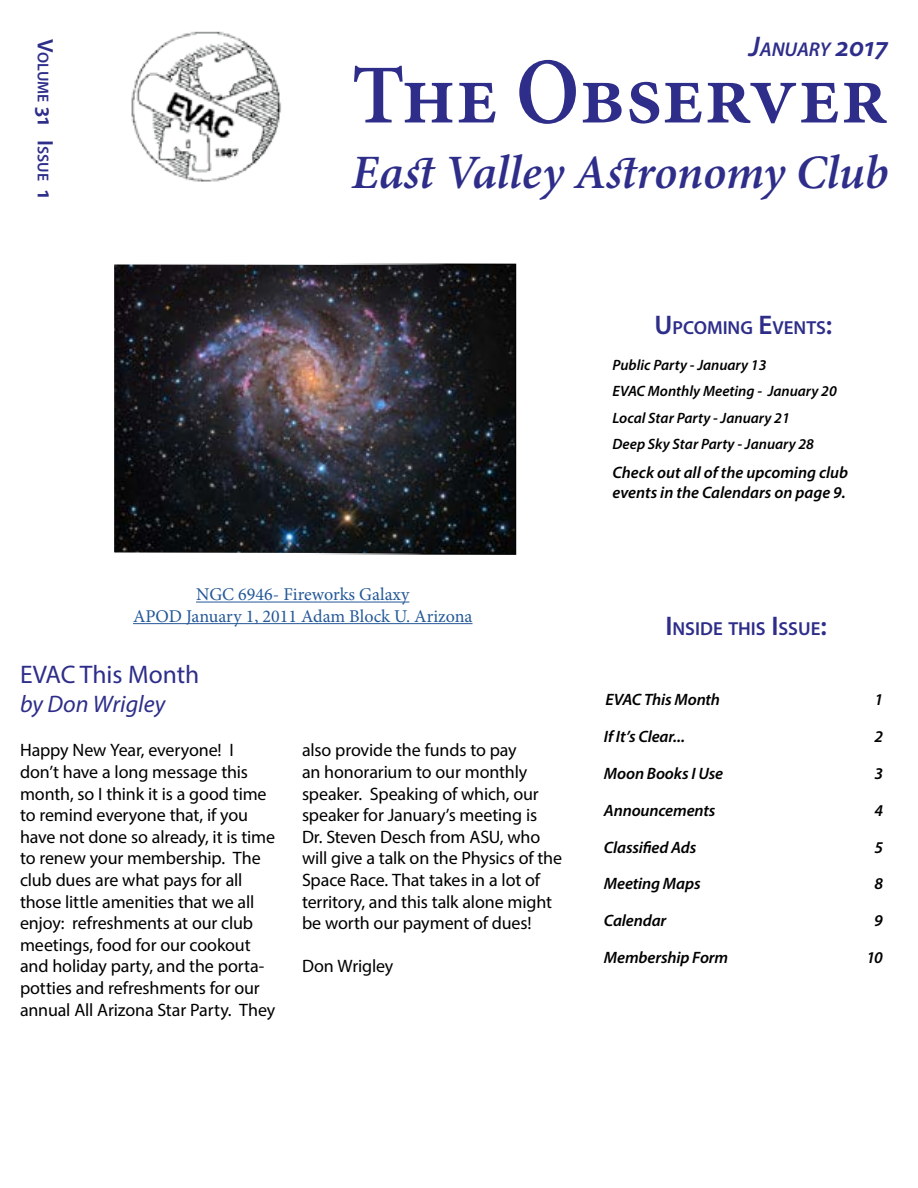
<style>
.page{position:relative;width:918px;height:1188px;background:#fff}
.page>*{position:absolute;margin:0;border:0;box-sizing:border-box;transform-origin:0 0}
.t1{font:600 84px "Minion Pro";color:#2e2e8a}
.t2{font:italic 600 48px "Minion Pro";letter-spacing:-.005em;color:#2e2e8a}
.t3{font:25.5px "Myriad Pro";color:#2e2e8a}
.t4{font:italic 24px "Myriad Pro";color:#2e2e8a}
.t5{font:italic 600 19.95px "Myriad Pro";color:#2e2e8a}
.t6{font:600 18.9px "Myriad Pro";color:#2e2e8a}
.t7{font:18px/21.6px "Myriad Pro";letter-spacing:-.01em;color:#000}
.t8{font:18px/21.6px "Minion Pro";color:#245897;text-align:center}
.t9{font:italic 600 16.5px/19.8px "Myriad Pro";letter-spacing:-.005em;color:#000}
.t10{font:600 15.75px "Myriad Pro";color:#2e2e8a}
.t11{font:italic 600 15px/26.5px "Myriad Pro";color:#000}
.s1{font-size:22.5px}
.s2{font-size:28.5px}
.s3{font-size:94.05px}
.s4{font-size:27px}
</style>
<div class="page">
<img style="left:131px;top:31px;width:150px;height:151px">
<img style="left:114px;top:263px;width:403px;height:292px">
<hr style="left:196px;top:602px;width:213px;height:1px;background:#245897">
<hr style="left:133px;top:623px;width:340px;height:1px;background:#245897">
<p class="t10" style="left:53px;top:39px;width:162px;rotate:90deg"><span class="s1">V</span>OLUME <span class="s1">31 I</span> SSUE <span class="s1">1</span></p>
<p class="t5" style="left:749px;top:37px;width:141px"><span class="s2">J</span>ANUARY <span class="s2">2017</span></p>
<h1 class="t1" style="left:352px;top:38px;width:538px">The <span class="s3">O</span>bserver</h1>
<h2 class="t2" style="left:352px;top:139px;width:538px">East Valley Astronomy Club</h2>
<p class="t8" style="left:133px;top:584px;width:341px">NGC 6946- Fireworks Galaxy<br>APOD January 1, 2011 Adam Block U. Arizona</p>
<p class="t6" style="left:655px;top:315px;width:179px"><span class="s4">U</span>PCOMING <span class="s4">E</span>VENTS<span class="s4">:</span></p>
<p class="t11" style="left:612px;top:351px;width:226px">Public Party - January 13<br>EVAC Monthly Meeting - January 20<br>Local Star Party - January 21<br>Deep Sky Star Party - January 28</p>
<p class="t9" style="left:612px;top:462px;width:237px">Check out all of the upcoming club events in the Calendars on page 9.</p>
<p class="t6" style="left:665px;top:617px;width:163px"><span class="s4">I</span> NSIDE THIS <span class="s4">I</span>SSUE<span class="s4">:</span></p>
<h3 class="t3" style="left:20px;top:659px;width:181px">EVAC This Month</h3>
<h3 class="t4" style="left:20px;top:689px;width:147px">by Don Wrigley</h3>
<p class="t7" style="left:20px;top:739px;width:257px">Happy New Year, everyone! I don’t have a long message this month, so I think it is a good time to remind everyone that, if you have not done so already, it is time to renew your membership. The club dues are what pays for all those little amenities that we all enjoy: refreshments at our club meetings, food for our cookout and holiday party, and the porta&shy;potties and refreshments for our annual All Arizona Star Party. They</p>
<p class="t7" style="left:302px;top:739px;width:262px">also provide the funds to pay<br>an honorarium to our monthly speaker. Speaking of which, our speaker for January’s meeting is<br>Dr. Steven Desch from ASU, who will give a talk on the Physics of the<br>Space Race. That takes in a lot of territory, and this talk alone might be worth our payment of dues!</p>
<p class="t7" style="left:302px;top:955px;width:93px">Don Wrigley</p>
<p class="t9" style="left:605px;top:689px;width:116px">EVAC This Month</p>
<p class="t9" style="left:874px;top:689px;width:10px">1</p>
<p class="t9" style="left:604px;top:726px;width:83px">If It’s Clear...</p>
<p class="t9" style="left:874px;top:726px;width:10px">2</p>
<p class="t9" style="left:604px;top:763px;width:121px">Moon Books I Use</p>
<p class="t9" style="left:874px;top:763px;width:10px">3</p>
<p class="t9" style="left:604px;top:800px;width:113px">Announcements</p>
<p class="t9" style="left:874px;top:800px;width:10px">4</p>
<p class="t9" style="left:604px;top:837px;width:94px">Classified Ads</p>
<p class="t9" style="left:874px;top:837px;width:10px">5</p>
<p class="t9" style="left:604px;top:874px;width:98px">Meeting Maps</p>
<p class="t9" style="left:874px;top:874px;width:10px">8</p>
<p class="t9" style="left:604px;top:910px;width:64px">Calendar</p>
<p class="t9" style="left:874px;top:910px;width:10px">9</p>
<p class="t9" style="left:604px;top:947px;width:126px">Membership Form</p>
<p class="t9" style="left:867px;top:947px;width:18px">10</p>
</div>
